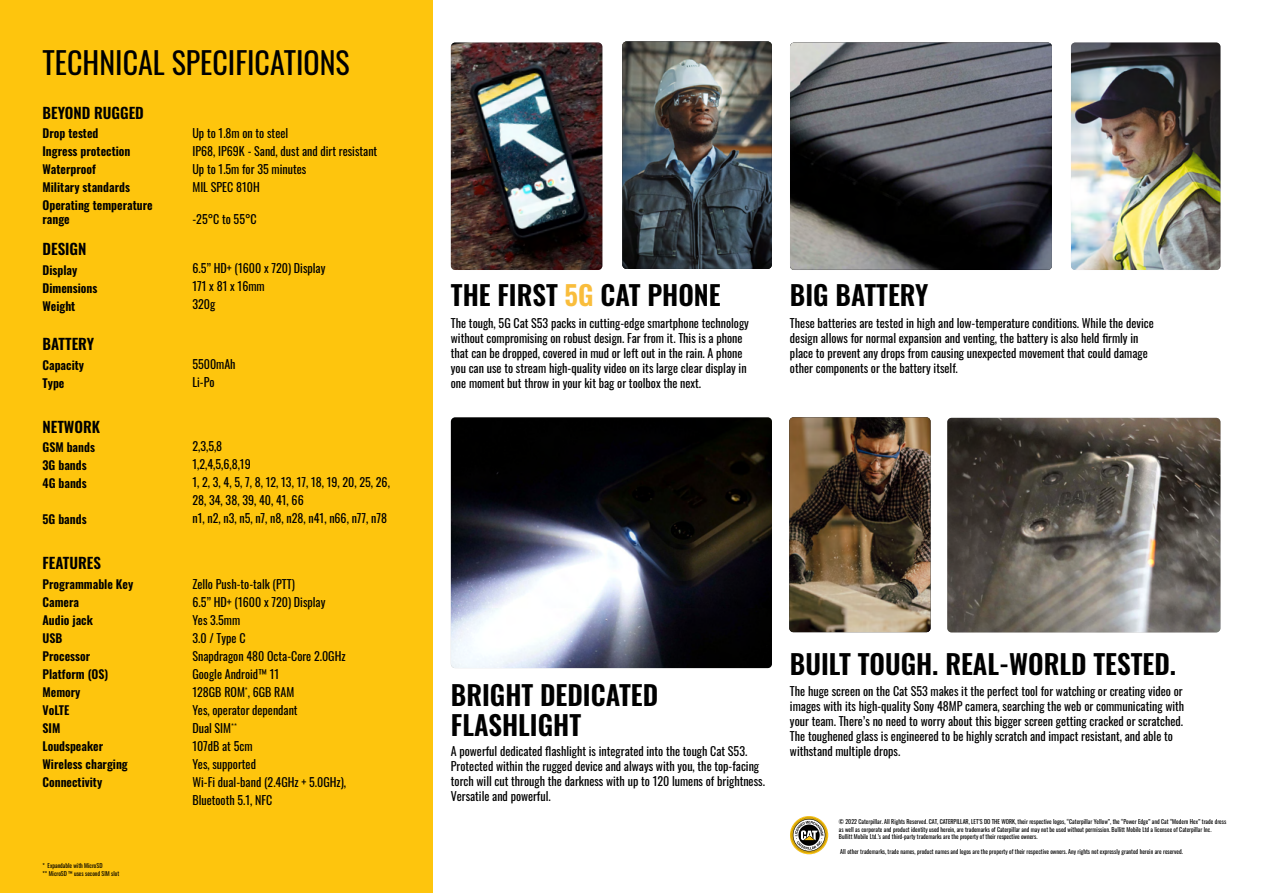
<style>
.page{position:relative;width:1263px;height:893px;background:#fff}
.page>*{position:absolute;margin:0;border:0;box-sizing:border-box;transform-origin:0 0}
.t1{font:30px "Oswald";color:#000001}
.t2{font:600 27px/30px "Oswald";color:#000}
.t3{font:600 15px "Oswald";color:#000001}
.t4{font:12px/15px "Oswald";color:#000}
.t5{font:12px/18px "Oswald";color:#000001}
.t6{font:600 12px/13.5px "Oswald";color:#000001}
.t7{font:6px/7.5px "Oswald";color:#000}
.t8{font:6px "Oswald";color:#000001}
.s1{color:#f9bd3c}
</style>
<div class="page">
<div style="left:0;top:0;width:433px;height:893px;background:#fec50d"></div>
<img style="left:947px;top:418px;width:273px;height:214px">
<svg style="left:790px;top:816px;width:38px;height:38px"></svg>
<img style="left:790px;top:43px;width:262px;height:227px">
<img style="left:622px;top:41px;width:150px;height:228px">
<img style="left:789px;top:417px;width:141px;height:215px">
<img style="left:1071px;top:43px;width:149px;height:227px">
<img style="left:451px;top:43px;width:151px;height:227px">
<img style="left:451px;top:417px;width:321px;height:251px">
<p class="t1" style="left:43px;top:36px;width:309px">TECHNICAL SPECIFICATIONS</p>
<p class="t3" style="left:43px;top:105px;width:103px">BEYOND RUGGED</p>
<p class="t6" style="left:43px;top:127px;width:57px">Drop tested</p>
<p class="t6" style="left:43px;top:145px;width:89px">Ingress protection</p>
<p class="t6" style="left:43px;top:163px;width:55px">Waterproof</p>
<p class="t6" style="left:43px;top:181px;width:89px">Military standards</p>
<p class="t6" style="left:43px;top:199px;width:112px">Operating temperature range</p>
<p class="t3" style="left:43px;top:241px;width:45px">DESIGN</p>
<p class="t6" style="left:43px;top:264px;width:36px">Display</p>
<p class="t6" style="left:43px;top:282px;width:56px">Dimensions</p>
<p class="t6" style="left:43px;top:300px;width:34px">Weight</p>
<p class="t3" style="left:43px;top:336px;width:53px">BATTERY</p>
<p class="t6" style="left:43px;top:359px;width:43px">Capacity</p>
<p class="t6" style="left:43px;top:377px;width:23px">Type</p>
<p class="t3" style="left:43px;top:419px;width:59px">NETWORK</p>
<p class="t6" style="left:43px;top:441px;width:54px">GSM bands</p>
<p class="t6" style="left:43px;top:459px;width:46px">3G bands</p>
<p class="t6" style="left:43px;top:477px;width:46px">4G bands</p>
<p class="t6" style="left:43px;top:513px;width:46px">5G bands</p>
<p class="t3" style="left:43px;top:555px;width:60px">FEATURES</p>
<p class="t6" style="left:43px;top:578px;width:92px">Programmable Key</p>
<p class="t6" style="left:43px;top:596px;width:38px">Camera</p>
<p class="t6" style="left:43px;top:614px;width:52px">Audio jack</p>
<p class="t6" style="left:43px;top:632px;width:21px">USB</p>
<p class="t6" style="left:43px;top:650px;width:49px">Processor</p>
<p class="t6" style="left:43px;top:668px;width:67px">Platform (OS)</p>
<p class="t6" style="left:43px;top:686px;width:40px">Memory</p>
<p class="t6" style="left:43px;top:704px;width:28px">VoLTE</p>
<p class="t6" style="left:43px;top:722px;width:19px">SIM</p>
<p class="t6" style="left:43px;top:740px;width:62px">Loudspeaker</p>
<p class="t6" style="left:43px;top:756px;width:87px;line-height:18px">Wireless charging<br>Connectivity</p>
<p class="t8" style="left:43px;top:860px;width:62px">* Expandable with MicroSD</p>
<p class="t8" style="left:43px;top:868px;width:78px">** MicroSD ™ uses second SIM slot</p>
<p class="t5" style="left:192px;top:123px;width:97px">Up to 1.8m on to steel</p>
<p class="t5" style="left:192px;top:141px;width:186px">IP68, IP69K - Sand, dust and dirt resistant</p>
<p class="t5" style="left:192px;top:159px;width:115px">Up to 1.5m for 35 minutes</p>
<p class="t5" style="left:192px;top:177px;width:69px">MIL SPEC 810H</p>
<p class="t5" style="left:192px;top:209px;width:66px">-25°C to 55°C</p>
<p class="t5" style="left:192px;top:258px;width:134px">6.5” HD+ (1600 x 720) Display</p>
<p class="t5" style="left:192px;top:276px;width:74px">171 x 81 x 16mm</p>
<p class="t5" style="left:192px;top:294px;width:24px">320g</p>
<p class="t5" style="left:192px;top:354px;width:45px">5500mAh</p>
<p class="t5" style="left:192px;top:372px;width:24px">Li-Po</p>
<p class="t5" style="left:192px;top:436px;width:31px">2,3,5,8</p>
<p class="t5" style="left:192px;top:454px;width:60px">1,2,4,5,6,8,19</p>
<p class="t5" style="left:192px;top:472px;width:199px">1, 2, 3, 4, 5, 7, 8, 12, 13, 17, 18, 19, 20, 25, 26,<br>28, 34, 38, 39, 40, 41, 66</p>
<p class="t5" style="left:192px;top:508px;width:196px">n1, n2, n3, n5, n7, n8, n28, n41, n66, n77, n78</p>
<p class="t5" style="left:192px;top:574px;width:104px">Zello Push-to-talk (PTT)</p>
<p class="t5" style="left:192px;top:592px;width:134px">6.5” HD+ (1600 x 720) Display</p>
<p class="t5" style="left:192px;top:610px;width:49px">Yes 3.5mm</p>
<p class="t5" style="left:192px;top:628px;width:55px">3.0 / Type C</p>
<p class="t5" style="left:192px;top:646px;width:155px">Snapdragon 480 Octa-Core 2.0GHz</p>
<p class="t5" style="left:192px;top:664px;width:88px">Google Android™ 11</p>
<p class="t5" style="left:192px;top:682px;width:103px">128GB ROM<sup>*</sup>, 6GB RAM</p>
<p class="t5" style="left:192px;top:700px;width:107px">Yes, operator dependant</p>
<p class="t5" style="left:192px;top:718px;width:46px">Dual SIM<sup>**</sup></p>
<p class="t5" style="left:192px;top:736px;width:62px">107dB at 5cm</p>
<p class="t5" style="left:192px;top:754px;width:65px">Yes, supported</p>
<p class="t5" style="left:192px;top:772px;width:155px">Wi-Fi dual-band (2.4GHz + 5.0GHz),</p>
<p class="t5" style="left:192px;top:790px;width:81px">Bluetooth 5.1, NFC</p>
<p class="t2" style="left:451px;top:282px;width:271px">THE FIRST <span class="s1">5G</span> CAT PHONE</p>
<p class="t4" style="left:451px;top:314px;width:299px">The tough, 5G Cat S53 packs in cutting-edge smartphone technology without compromising on robust design. Far from it. This is a phone that can be dropped, covered in mud or left out in the rain. A phone you can use to stream high-quality video on its large clear display in one moment but throw in your kit bag or toolbox the next.</p>
<p class="t2" style="left:790px;top:282px;width:140px">BIG BATTERY</p>
<p class="t4" style="left:790px;top:314px;width:365px">These batteries are tested in high and low-temperature conditions. While the device design allows for normal expansion and venting, the battery is also held firmly in place to prevent any drops from causing unexpected movement that could damage other components or the battery itself.</p>
<p class="t2" style="left:451px;top:681px;width:209px">BRIGHT DEDICATED<br>FLASHLIGHT</p>
<p class="t4" style="left:451px;top:742px;width:316px">A powerful dedicated flashlight is integrated into the tough Cat S53.<br>Protected within the rugged device and always with you, the top-facing torch will cut through the darkness with up to 120 lumens of brightness.<br>Versatile and powerful.</p>
<p class="t2" style="left:790px;top:651px;width:388px">BUILT TOUGH. REAL-WORLD TESTED.</p>
<p class="t4" style="left:790px;top:682px;width:396px">The huge screen on the Cat S53 makes it the perfect tool for watching or creating video or images with its high-quality Sony 48MP camera, searching the web or communicating with your team. There’s no need to worry about this bigger screen getting cracked or scratched.<br>The toughened glass is engineered to be highly scratch and impact resistant, and able to withstand multiple drops.</p>
<p class="t7" style="left:839px;top:817px;width:389px">© 2022 Caterpillar. All Rights Reserved. CAT, CATERPILLAR, LET’S DO THE WORK, their respective logos, “Caterpillar Yellow”, the “Power Edge” and Cat “Modern Hex” trade dress as well as corporate and product identity used herein, are trademarks of Caterpillar and may not be used without permission. Bullitt Mobile Ltd a licensee of Caterpillar Inc.</p>
<p class="t7" style="left:839px;top:832px;width:200px">Bullitt Mobile Ltd.’s and third-party trademarks are the property of their respective owners.</p>
<p class="t7" style="left:840px;top:847px;width:344px">All other trademarks, trade names, product names and logos are the property of their respective owners. Any rights not expressly granted herein are reserved.</p>
</div>
